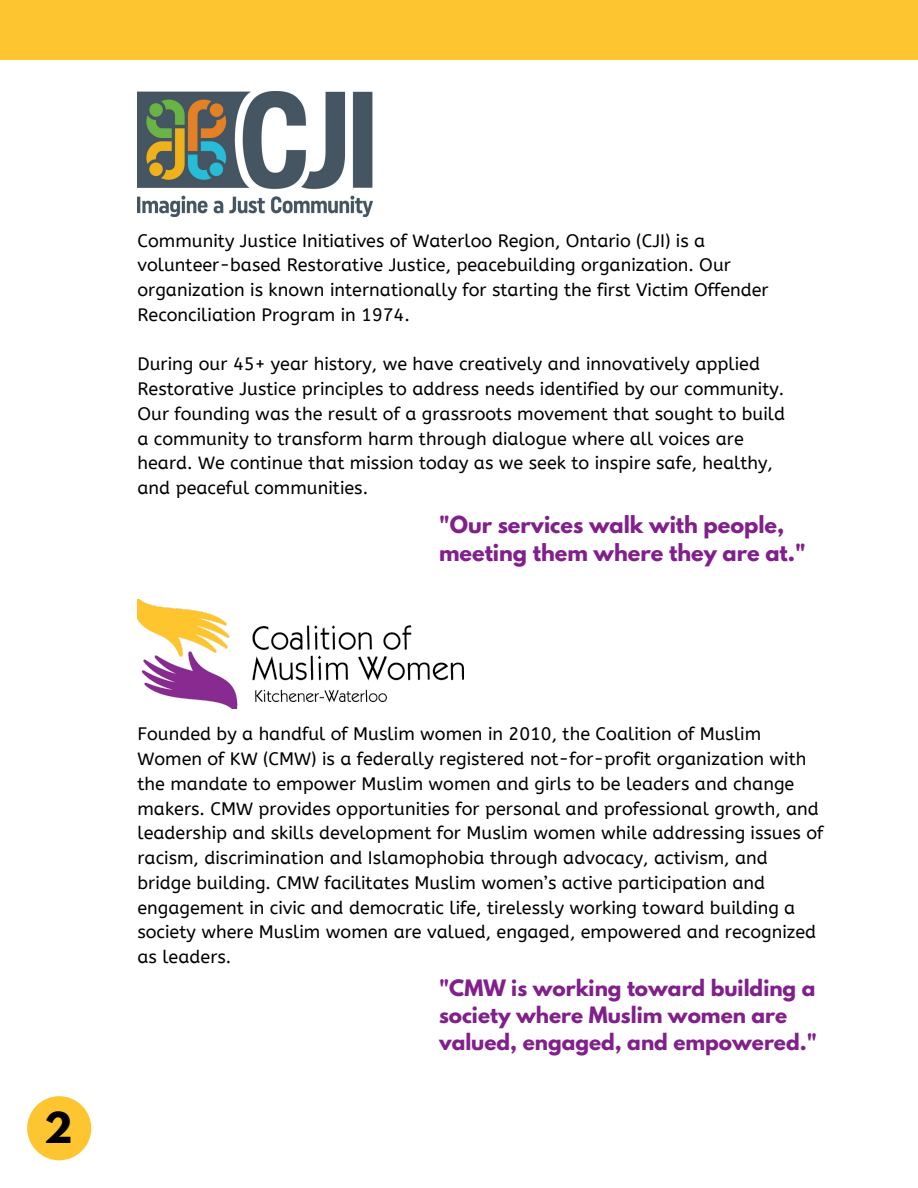
<style>
.page{position:relative;width:918px;height:1188px;background:#fff}
.page>*{position:absolute;margin:0;border:0;box-sizing:border-box;transform-origin:0 0}
.t1{font:700 37.8px "League Spartan";color:#000}
.t2{font:700 20.85px/28.2px "League Spartan";color:#81208b}
.t3{font:700 20.1px/27px "League Spartan";color:#81208b}
.t4{font:18px/24.8px "A Bee Zee";color:#000}
</style>
<div class="page">
<img style="left:137px;top:92px;width:236px;height:125px">
<img style="left:137px;top:600px;width:327px;height:109px">
<div style="left:0;top:0;width:918px;height:60px;background:#fdc52f"></div>
<div style="left:27px;top:1096px;width:64px;height:64px;background:#fdc52f;border-radius:50%"></div>
<p class="t1" style="left:44px;top:1109px;width:30px">2</p>
<p class="t4" style="left:137px;top:228px;width:633px">Community Justice Initiatives of Waterloo Region, Ontario (CJI) is a volunteer-based Restorative Justice, peacebuilding organization. Our organization is known internationally for starting the first Victim Offender Reconciliation Program in 1974.</p>
<p class="t4" style="left:137px;top:352px;width:649px">During our 45+ year history, we have creatively and innovatively applied Restorative Justice principles to address needs identified by our community.<br>Our founding was the result of a grassroots movement that sought to build a community to transform harm through dialogue where all voices are heard. We continue that mission today as we seek to inspire safe, healthy, and peaceful communities.</p>
<p class="t2" style="left:439px;top:513px;width:368px">"Our services walk with people, meeting them where they are at."</p>
<p class="t4" style="left:137px;top:722px;width:688px">Founded by a handful of Muslim women in 2010, the Coalition of Muslim Women of KW (CMW) is a federally registered not-for-profit organization with the mandate to empower Muslim women and girls to be leaders and change makers. CMW provides opportunities for personal and professional growth, and leadership and skills development for Muslim women while addressing issues of racism, discrimination and Islamophobia through advocacy, activism, and bridge building. CMW facilitates Muslim women’s active participation and engagement in civic and democratic life, tirelessly working toward building a society where Muslim women are valued, engaged, empowered and recognized as leaders.</p>
<p class="t3" style="left:439px;top:977px;width:379px">"CMW is working toward building a society where Muslim women are valued, engaged, and empowered."</p>
</div>
